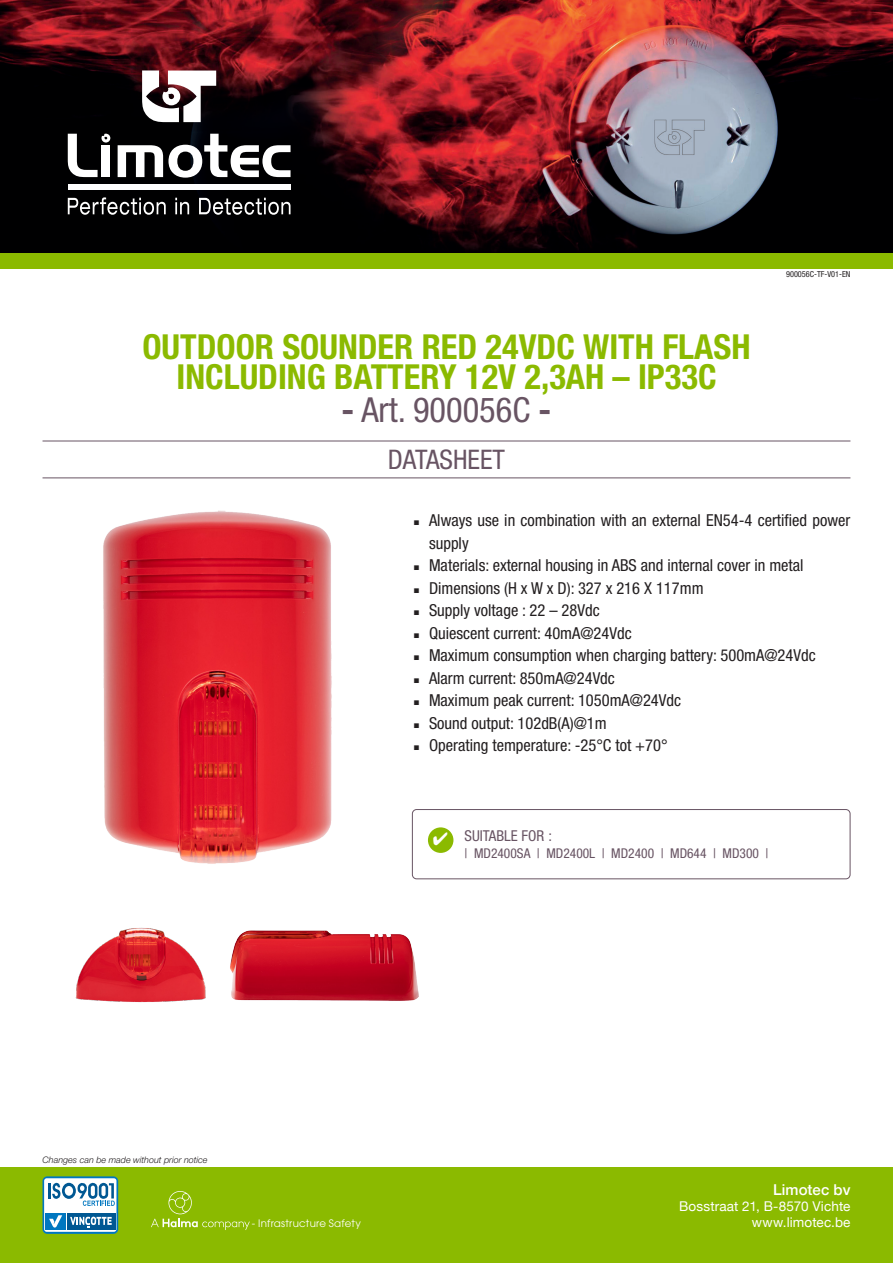
<style>
.page{position:relative;width:893px;height:1263px;background:#fff}
.page>*{position:absolute;margin:0;border:0;box-sizing:border-box;transform-origin:0 0}
.t1{font:700 condensed 34.5px/30px "Helvetica Neue LT Std";color:#8bba00;text-align:center}
.t2{font:condensed 34.5px "Helvetica Neue LT Std";color:#685463}
.t3{font:condensed 27px "Helvetica Neue LT Std";color:#685463}
.t4{font:condensed 16.5px/22.5px "Helvetica Neue LT Std";color:#231f20}
._1__Kader{font:condensed 15px "Helvetica Neue LT Std";color:#685463}
.t5{font:500 15px "Helvetica Neue";letter-spacing:.005em;color:#fff}
.t6{font:13.5px "Helvetica Neue";letter-spacing:.01em;color:#fff}
._1__Kader-2{font:condensed 13.5px "Helvetica Neue LT Std";color:#685463}
.t7{font:10.2px "ITC Avant Garde Pro";letter-spacing:.025em;color:#fff}
._1__Tekst{font:italic 300 9px "Helvetica Neue LT Std";color:#231f20}
.t8{font:condensed 8.25px "Helvetica Neue LT Std";color:#231f20}
.s1{font-weight:700}
</style>
<div class="page">
<hr style="left:43px;top:441px;width:807px;height:1px;background:#685463">
<hr style="left:43px;top:477px;width:807px;height:1px;background:#685463">
<img style="left:0;top:0;width:893px;height:253px">
<svg style="left:68px;top:197px;width:98px;height:18px"></svg>
<svg style="left:175px;top:198px;width:14px;height:16px"></svg>
<svg style="left:199px;top:198px;width:92px;height:17px"></svg>
<div style="left:68px;top:185px;width:223px;height:5px;background:#fff"></div>
<svg style="left:118px;top:134px;width:173px;height:44px"></svg>
<svg style="left:68px;top:134px;width:42px;height:43px"></svg>
<svg style="left:142px;top:70px;width:74px;height:52px"></svg>
<div style="left:0;top:1167px;width:893px;height:96px;background:#8bba00"></div>
<div style="left:0;top:253px;width:893px;height:15px;background:#8bba00"></div>
<svg style="left:151px;top:1191px;width:99px;height:39px"></svg>
<svg style="left:43px;top:1176px;width:75px;height:58px;background:#89b7d2"></svg>
<img style="left:103px;top:510px;width:229px;height:354px">
<img style="left:75px;top:927px;width:131px;height:76px">
<img style="left:230px;top:930px;width:189px;height:71px">
<div style="left:412px;top:809px;width:438px;height:70px;border:1px solid #685463;border-radius:4px"></div>
<div style="left:428px;top:827px;width:25px;height:26px;background:#8bba00;border-radius:50%"></div>
<p class="t1" style="left:142px;top:331px;width:610px">OUTDOOR SOUNDER RED 24VDC WITH FLASH<br>INCLUDING BATTERY 12V 2,3AH – IP33C</p>
<p class="t2" style="left:342px;top:390px;width:211px"><span class="s1">-</span> Art. 900056C <span class="s1">-</span></p>
<p class="t3" style="left:388px;top:444px;width:119px">DATASHEET</p>
<p class="t8" style="left:786px;top:269px;width:66px">900056C-TF-V01-EN</p>
<p class="t4" style="left:429px;top:509px;width:423px;text-indent:-17px">◾ Always use in combination with an external EN54-4 certified power supply</p>
<p class="t4" style="left:412px;top:554px;width:393px">◾ Materials: external housing in ABS and internal cover in metal</p>
<p class="t4" style="left:412px;top:577px;width:293px">◾ Dimensions (H x W x D): 327 x 216 X 117mm</p>
<p class="t4" style="left:412px;top:599px;width:189px">◾ Supply voltage : 22 – 28Vdc</p>
<p class="t4" style="left:412px;top:622px;width:221px">◾ Quiescent current: 40mA@24Vdc</p>
<p class="t4" style="left:412px;top:644px;width:405px">◾ Maximum consumption when charging battery: 500mA@24Vdc</p>
<p class="t4" style="left:412px;top:667px;width:204px">◾ Alarm current: 850mA@24Vdc</p>
<p class="t4" style="left:412px;top:689px;width:271px">◾ Maximum peak current: 1050mA@24Vdc</p>
<p class="t4" style="left:412px;top:712px;width:196px">◾ Sound output: 102dB(A)@1m</p>
<p class="t4" style="left:412px;top:734px;width:257px">◾ Operating temperature: -25°C tot +70°</p>
<p class="_1__Kader" style="left:464px;top:827px;width:89px">SUITABLE FOR :</p>
<p class="_1__Kader-2" style="left:464px;top:845px;width:305px">| MD2400SA | MD2400L | MD2400 | MD644 | MD300 |</p>
<p class="_1__Tekst" style="left:43px;top:1154px;width:167px">Changes can be made without prior notice</p>
<p class="t7" style="left:252px;top:1217px;width:111px">- Infrastructure Safety</p>
<p class="t5" style="left:773px;top:1178px;width:79px">Limotec bv</p>
<p class="t6" style="left:679px;top:1197px;width:173px">Bosstraat 21, B-8570 Vichte</p>
<p class="t6" style="left:752px;top:1213px;width:100px">www.limotec.be</p>
</div>
